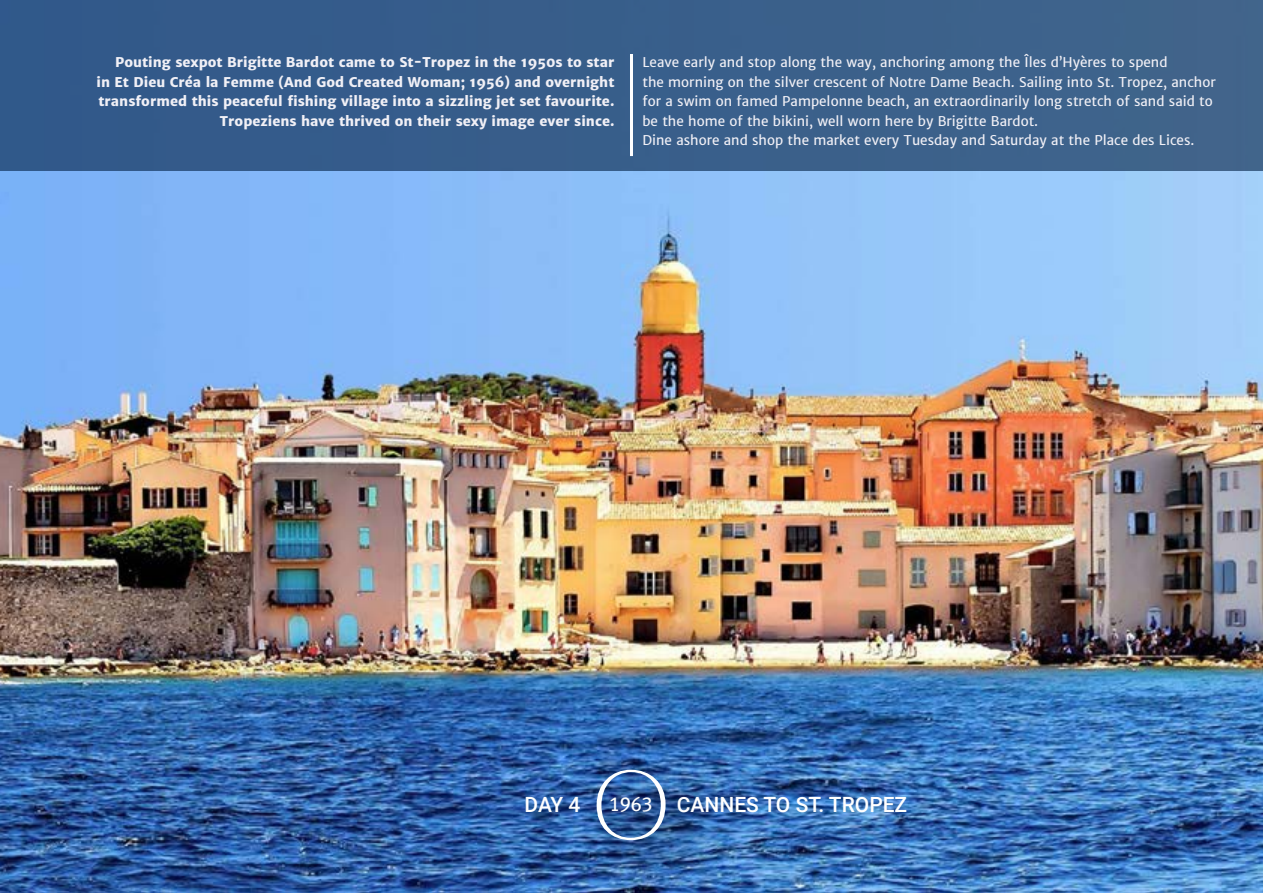
<style>
.page{position:relative;width:1263px;height:893px;background:#fff}
.page>*{position:absolute;margin:0;border:0;box-sizing:border-box;transform-origin:0 0}
.t1{font:500 21px "Roboto";color:#fff}
.t2{font:13.5px/19.5px "Merriweather Sans";color:#f1f0f6}
.t3{font:800 13.5px/19.5px "Merriweather Sans";color:#f1f0f6;text-align:right}
.s1{font-family:"Meta Plus Book Caps";font-weight:400;font-size:20.4px}
</style>
<div class="page">
<img style="left:0;top:171px;width:1263px;height:722px">
<div style="left:0;top:0;width:1263px;height:171px;background:#385e8a"></div>
<hr style="left:630px;top:54px;width:3px;height:102px;background:#fff">
<img style="left:579px;top:752px;width:150px;height:141px">
<img style="left:597px;top:770px;width:69px;height:70px">
<p class="t3" style="left:96px;top:53px;width:519px">Pouting sexpot Brigitte Bardot came to St-Tropez in the 1950s to star<br>in Et Dieu Créa la Femme (And God Created Woman; 1956) and overnight transformed this peaceful fishing village into a sizzling jet set favourite.<br>Tropeziens have thrived on their sexy image ever since.</p>
<p class="t2" style="left:642px;top:53px;width:575px">Leave early and stop along the way, anchoring among the Îles d’Hyères to spend<br>the morning on the silver crescent of Notre Dame Beach. Sailing into St. Tropez, anchor for a swim on famed Pampelonne beach, an extraordinarily long stretch of sand said to be the home of the bikini, well worn here by Brigitte Bardot.<br>Dine ashore and shop the market every Tuesday and Saturday at the Place des Lices.</p>
<h1 class="t1" style="left:524px;top:789px;width:57px">DAY 4</h1>
<h1 class="t1" style="left:609px;top:789px;width:299px"><span class="s1">1963</span> CANNES TO ST. TROPEZ</h1>
</div>
